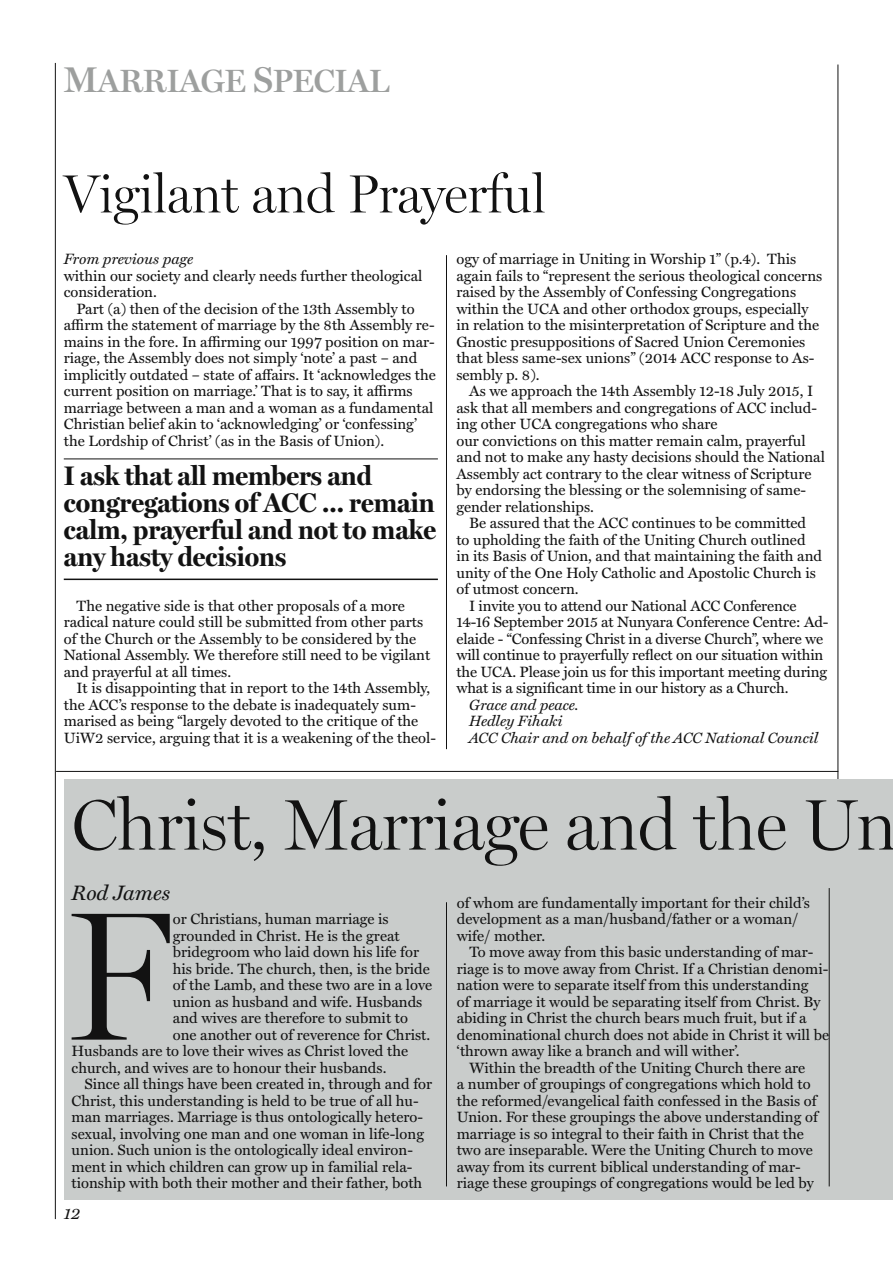
<style>
.page{position:relative;width:893px;height:1263px;background:#fff}
.page>*{position:absolute;margin:0;border:0;box-sizing:border-box;transform-origin:0 0}
.t1{font:300 184.05px "Miller Display";color:#121212}
.t2{font:300 72px "Miller Display";letter-spacing:-.01em;color:#121212}
.t3{font:300 54px "Miller Display";letter-spacing:-.01em;color:#121212}
.t4{font:32.4px "Miller Display Semibold SC900";letter-spacing:-.01em;color:#9d9f9e}
.t5{font:700 27px/27px "Miller Display";color:#121212}
.t6{font:italic 21px "Miller Text";color:#121212}
.t7{font:italic 16.5px "Miller Text";color:#121212}
.t8{font:15px/16.5px "Miller Text";color:#121212}
.t9{font:italic 15px/16.5px "Miller Text";color:#121212}
.s1{font-size:36px}
</style>
<div class="page">
<hr style="left:55px;top:63px;width:1px;height:1156px;background:#121212">
<hr style="left:837px;top:65px;width:1px;height:1133px;background:#121212">
<div style="left:65px;top:779px;width:828px;height:420px;background:#c9cccb"></div>
<hr style="left:446px;top:255px;width:1px;height:494px;background:#121212">
<hr style="left:64px;top:458px;width:374px;height:1px;background:#121212">
<hr style="left:64px;top:579px;width:374px;height:1px;background:#121212">
<hr style="left:56px;top:771px;width:782px;height:1px;background:#121212">
<hr style="left:446px;top:902px;width:1px;height:284px;background:#121212">
<hr style="left:829px;top:888px;width:1px;height:298px;background:#121212">
<h3 class="t4" style="left:64px;top:62px;width:231px"><span class="s1">M</span>ARRIAGE <span class="s1">S</span>PEC</h3>
<h3 class="t4" style="left:334px;top:62px;width:56px">IAL</h3>
<h3 class="t3" style="left:64px;top:163px;width:484px">Vigilant and Prayerful</h3>
<p class="t9" style="left:64px;top:251px;width:131px">From previous page</p>
<p class="t8" style="left:64px;top:267px;width:360px">within our society and clearly needs further theological consideration.</p>
<p class="t8" style="left:64px;top:300px;width:374px;text-indent:13px">Part (a) then of the decision of the 13th Assembly to affirm the statement of marriage by the 8th Assembly re&shy;mains in the fore. In affirming our 1997 position on mar&shy;riage, the Assembly does not simply ‘note’ a past – and implicitly outdated – state of affairs. It ‘acknowledges the current position on marriage.’ That is to say, it affirms marriage between a man and a woman as a fundamental Christian belief akin to ‘acknowledging’ or ‘confessing’ the Lordship of Christ’ (as in the Basis of Union).</p>
<h3 class="t5" style="left:64px;top:462px;width:374px">I ask that all members and congregations of ACC ... remain calm, prayerful and not to make any hasty decisions</h3>
<p class="t8" style="left:64px;top:597px;width:368px;text-indent:13px">The negative side is that other proposals of a more radical nature could still be submitted from other parts of the Church or the Assembly to be considered by the National Assembly. We therefore still need to be vigilant and prayerful at all times.</p>
<p class="t8" style="left:64px;top:680px;width:374px;text-indent:13px">It is disappointing that in report to the 14th Assembly, the ACC’s response to the debate is inadequately sum&shy;marised as being “largely devoted to the critique of the UiW2 service, arguing that it is a weakening of the theol-</p>
<p class="t8" style="left:456px;top:251px;width:367px">ogy of marriage in Uniting in Worship 1” (p.4). This again fails to “represent the serious theological concerns raised by the Assembly of Confessing Congregations within the UCA and other orthodox groups, especially in relation to the misinterpretation of Scripture and the Gnostic presuppositions of Sacred Union Ceremonies that bless same-sex unions” (2014 ACC response to As&shy;sembly p. 8).</p>
<p class="t8" style="left:456px;top:383px;width:370px;text-indent:13px">As we approach the 14th Assembly 12-18 July 2015, I ask that all members and congregations of ACC includ&shy;ing other UCA congregations who share<br>our convictions on this matter remain calm, prayerful and not to make any hasty decisions should the National Assembly act contrary to the clear witness of Scripture by endorsing the blessing or the solemnising of same&shy;gender relationships.</p>
<p class="t8" style="left:469px;top:515px;width:339px">Be assured that the ACC continues to be committed</p>
<p class="t8" style="left:456px;top:531px;width:351px">to upholding the faith of the Uniting Church outlined</p>
<p class="t8" style="left:456px;top:548px;width:367px">in its Basis of Union, and that maintaining the faith and</p>
<p class="t8" style="left:456px;top:564px;width:361px">unity of the One Holy Catholic and Apostolic Church is</p>
<p class="t8" style="left:456px;top:581px;width:124px">of utmost concern.</p>
<p class="t8" style="left:469px;top:597px;width:329px">I invite you to attend our National ACC Conference</p>
<p class="t8" style="left:456px;top:614px;width:374px">14-16 September 2015 at Nunyara Conference Centre: Ad-</p>
<p class="t8" style="left:456px;top:630px;width:368px">elaide - “Confessing Christ in a diverse Church”, where we</p>
<p class="t8" style="left:456px;top:647px;width:369px">will continue to prayerfully reflect on our situation within</p>
<p class="t8" style="left:456px;top:663px;width:372px">the UCA. Please join us for this important meeting during</p>
<p class="t8" style="left:456px;top:680px;width:333px">what is a significant time in our history as a Church.</p>
<p class="t9" style="left:469px;top:696px;width:351px">Grace and peace.<br>Hedley Fihaki<br>ACC Chair and on behalf of the ACC National Council</p>
<h2 class="t2" style="left:72px;top:783px;width:827px">Christ, Marriage and the Un</h2>
<h3 class="t6" style="left:72px;top:881px;width:100px">Rod James</h3>
<h1 class="t1" style="left:64px;top:871px;width:111px">F</h1>
<p class="t8" style="left:173px;top:911px;width:217px">or Christians, human marriage is</p>
<p class="t8" style="left:173px;top:927px;width:228px">grounded in Christ. He is the great</p>
<p class="t8" style="left:173px;top:944px;width:248px">bridegroom who laid down his life for</p>
<p class="t8" style="left:173px;top:960px;width:258px">his bride. The church, then, is the bride</p>
<p class="t8" style="left:173px;top:977px;width:261px">of the Lamb, and these two are in a love</p>
<p class="t8" style="left:173px;top:993px;width:251px">union as husband and wife. Husbands</p>
<p class="t8" style="left:173px;top:1010px;width:237px">and wives are therefore to submit to</p>
<p class="t8" style="left:173px;top:1026px;width:259px">one another out of reverence for Christ.</p>
<p class="t8" style="left:72px;top:1043px;width:338px">Husbands are to love their wives as Christ loved the</p>
<p class="t8" style="left:72px;top:1059px;width:316px">church, and wives are to honour their husbands.</p>
<p class="t8" style="left:84px;top:1076px;width:349px">Since all things have been created in, through and for</p>
<p class="t8" style="left:72px;top:1092px;width:349px">Christ, this understanding is held to be true of all hu-</p>
<p class="t8" style="left:72px;top:1109px;width:353px">man marriages. Marriage is thus ontologically hetero-</p>
<p class="t8" style="left:72px;top:1125px;width:354px">sexual, involving one man and one woman in life-long</p>
<p class="t8" style="left:72px;top:1142px;width:343px">union. Such union is the ontologically ideal environ-</p>
<p class="t8" style="left:72px;top:1158px;width:342px">ment in which children can grow up in familial rela-</p>
<p class="t8" style="left:72px;top:1175px;width:352px">tionship with both their mother and their father, both</p>
<p class="t7" style="left:64px;top:1204px;width:18px">12</p>
<p class="t8" style="left:457px;top:894px;width:355px">of whom are fundamentally important for their child’s development as a man/husband/father or a woman/ wife/ mother.</p>
<p class="t8" style="left:470px;top:944px;width:345px">To move away from this basic understanding of mar-</p>
<p class="t8" style="left:457px;top:960px;width:373px">riage is to move away from Christ. If a Christian denomi-</p>
<p class="t8" style="left:457px;top:977px;width:353px">nation were to separate itself from this understanding</p>
<p class="t8" style="left:457px;top:993px;width:365px">of marriage it would be separating itself from Christ. By</p>
<p class="t8" style="left:457px;top:1010px;width:351px">abiding in Christ the church bears much fruit, but if a</p>
<p class="t8" style="left:457px;top:1026px;width:374px">denominational church does not abide in Christ it will be</p>
<p class="t8" style="left:457px;top:1043px;width:284px">‘thrown away like a branch and will wither’.</p>
<p class="t8" style="left:470px;top:1059px;width:337px">Within the breadth of the Uniting Church there are</p>
<p class="t8" style="left:457px;top:1076px;width:355px">a number of groupings of congregations which hold to</p>
<p class="t8" style="left:457px;top:1092px;width:361px">the reformed/evangelical faith confessed in the Basis of</p>
<p class="t8" style="left:457px;top:1109px;width:363px">Union. For these groupings the above understanding of</p>
<p class="t8" style="left:457px;top:1125px;width:349px">marriage is so integral to their faith in Christ that the</p>
<p class="t8" style="left:457px;top:1142px;width:358px">two are inseparable. Were the Uniting Church to move</p>
<p class="t8" style="left:457px;top:1158px;width:345px">away from its current biblical understanding of mar-</p>
<p class="t8" style="left:457px;top:1175px;width:359px">riage these groupings of congregations would be led by</p>
</div>
